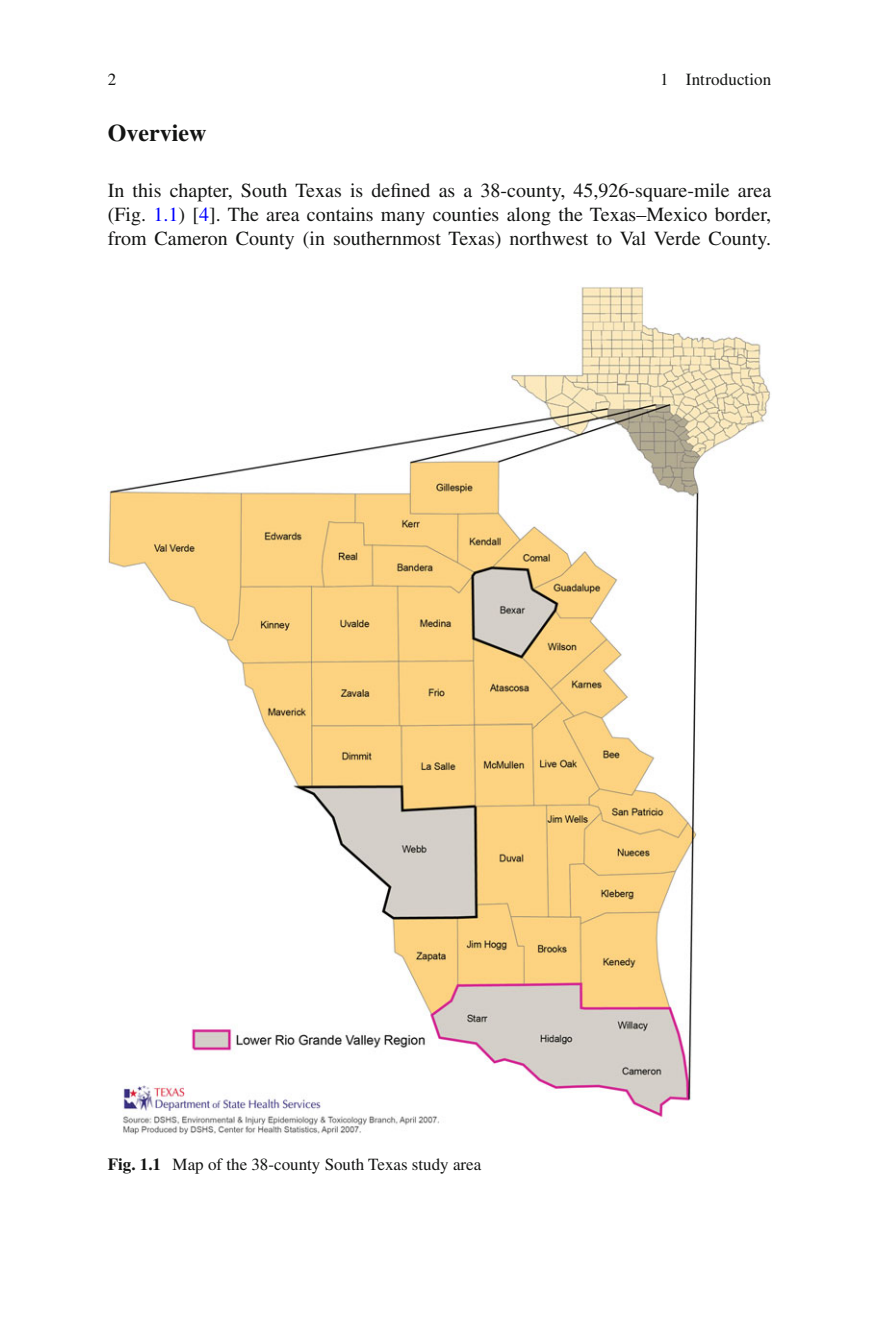
<style>
.page{position:relative;width:879px;height:1333px;background:#fff}
.page>*{position:absolute;margin:0;border:0;box-sizing:border-box;transform-origin:0 0}
.t1{font:700 24px "Xbxygg Times";color:#131413}
.t2{font:20px/24px "Tkyjkk Times";color:#131413;text-align:justify}
.t3{font:17px "Tkyjkk Times";color:#131413}
.s1{color:#00f}
.s2{font-family:"Xbxygg Times";font-weight:700}
</style>
<div class="page">
<img style="left:108px;top:286px;width:662px;height:848px">
<p class="t3" style="left:108px;top:73px;width:10px">2</p>
<p class="t1" style="left:108px;top:124px;width:100px">Overview</p>
<p class="t3" style="left:660px;top:73px;width:112px">1 Introduction</p>
<p class="t2" style="left:108px;top:180px;width:665px">In this chapter, South Texas is defined as a 38-county, 45,926-square-mile area (Fig. <span class="s1">1.1</span> ) [ <span class="s1">4</span> ]. The area contains many counties along the Texas–Mexico border, from Cameron County (in southernmost Texas) northwest to Val Verde County.</p>
<p class="t3" style="left:108px;top:1157px;width:375px"><span class="s2">Fig. 1.1</span> Map of the 38-county South Texas study area</p>
</div>
